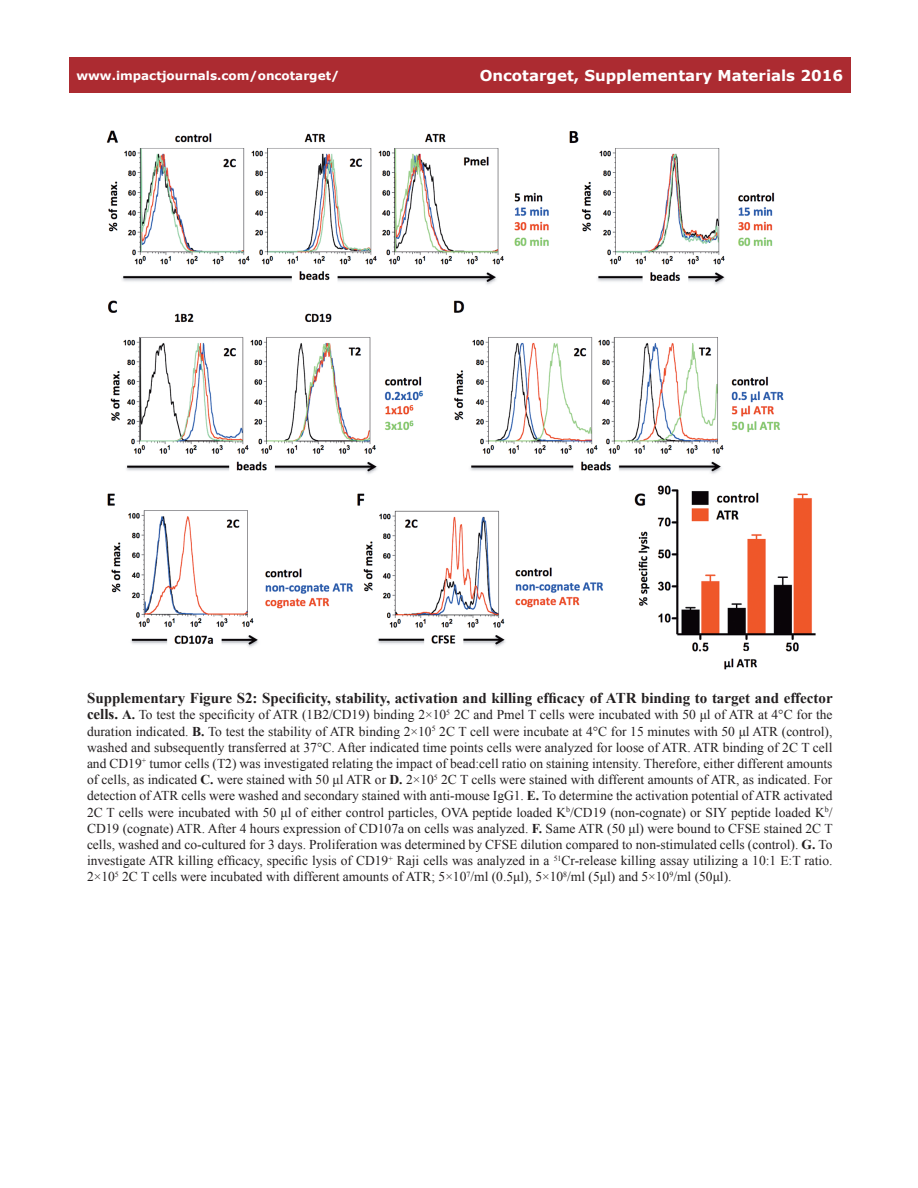
<style>
.page{position:relative;width:918px;height:1188px;background:#fff}
.page>*{position:absolute;margin:0;border:0;box-sizing:border-box;transform-origin:0 0}
.figuretext{font:700 15px "Times New Roman";color:#231f20}
.t1{font:700 15px "Verdana";color:#fff}
.figuretext-2{font:13.5px/16.2px "Times New Roman";color:#231f20;text-align:justify}
.t2{font:700 12px "Verdana";color:#fff}
.s1{font-weight:700;font-size:15px}
.s2{font-weight:700}
</style>
<div class="page">
<div style="left:69px;top:57px;width:781px;height:36px;background:#ac2b31"></div>
<img style="left:106px;top:130px;width:710px;height:540px">
<p class="t2" style="left:76px;top:67px;width:264px">www.impactjournals.com/oncotarget/</p>
<p class="t1" style="left:480px;top:65px;width:365px">Oncotarget, Supplementary Materials 2016</p>
<p class="figuretext" style="left:87px;top:688px;width:747px">Supplementary Figure S2: Specificity, stability, activation and killing efficacy of ATR binding to target and effector</p>
<p class="figuretext-2" style="left:87px;top:707px;width:747px"><span class="s1">cells.</span> <span class="s2">A.</span> To test the specificity of ATR (1B2/CD19) binding 2×10<sup>5</sup> 2C and Pmel T cells were incubated with 50 μl of ATR at 4°C for the duration indicated. <span class="s2">B.</span> To test the stability of ATR binding 2×10<sup>5</sup> 2C T cell were incubate at 4°C for 15 minutes with 50 μl ATR (control), washed and subsequently transferred at 37°C. After indicated time points cells were analyzed for loose of ATR. ATR binding of 2C T cell and CD19<sup>+</sup> tumor cells (T2) was investigated relating the impact of bead:cell ratio on staining intensity. Therefore, either different amounts of cells, as indicated <span class="s2">C.</span> were stained with 50 μl ATR or <span class="s2">D.</span> 2×10<sup>5</sup> 2C T cells were stained with different amounts of ATR, as indicated. For detection of ATR cells were washed and secondary stained with anti-mouse IgG1. <span class="s2">E.</span> To determine the activation potential of ATR activated 2C T cells were incubated with 50 μl of either control particles, OVA peptide loaded K<sup>b</sup>/CD19 (non-cognate) or SIY peptide loaded K<sup>b</sup>/ CD19 (cognate) ATR. After 4 hours expression of CD107a on cells was analyzed. <span class="s2">F.</span> Same ATR (50 μl) were bound to CFSE stained 2C T cells, washed and co-cultured for 3 days. Proliferation was determined by CFSE dilution compared to non-stimulated cells (control). <span class="s2">G.</span> To investigate ATR killing efficacy, specific lysis of CD19<sup>+</sup> Raji cells was analyzed in a <sup>51</sup>Cr-release killing assay utilizing a 10:1 E:T ratio.<br>2×10<sup>5</sup> 2C T cells were incubated with different amounts of ATR; 5×10<sup>7</sup>/ml (0.5μl), 5×10<sup>8</sup>/ml (5μl) and 5×10<sup>9</sup>/ml (50μl).</p>
</div>
